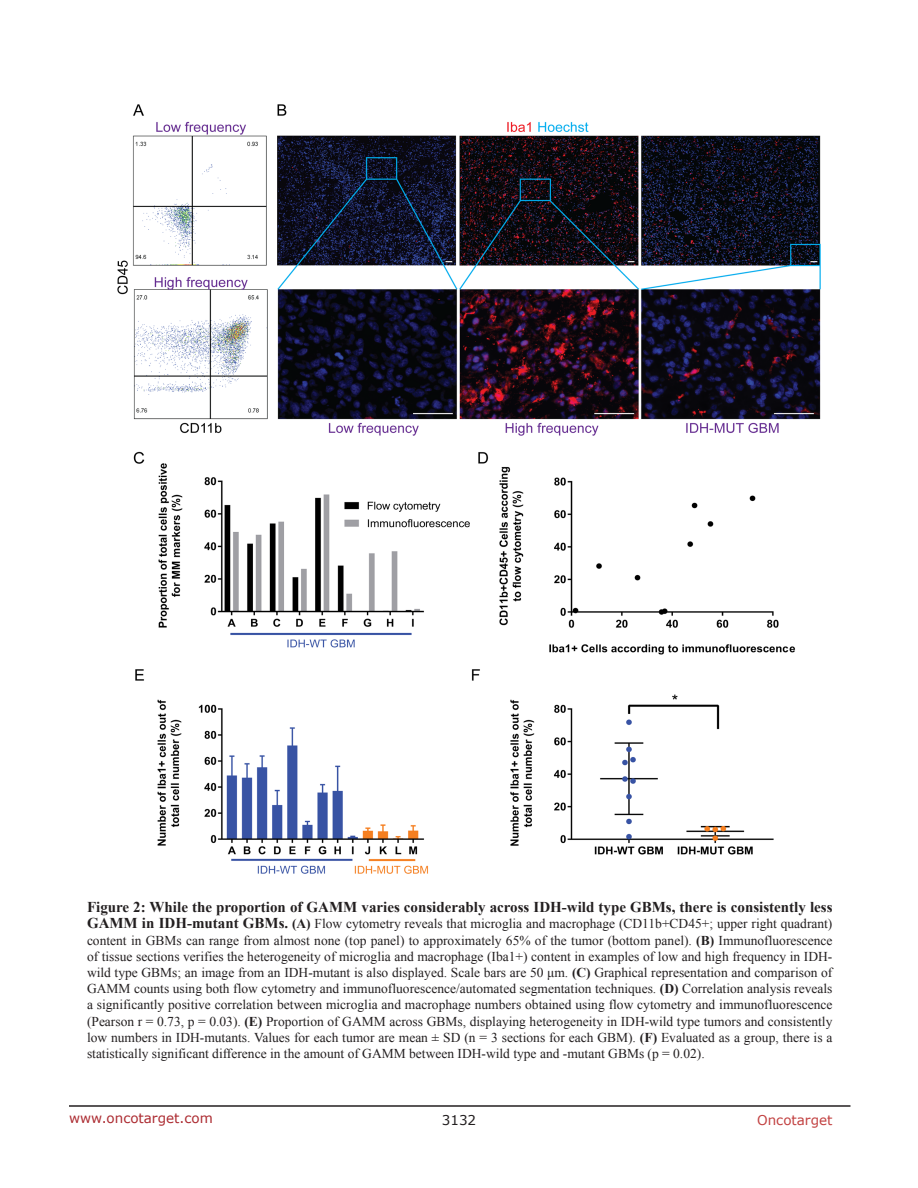
<style>
.page{position:relative;width:918px;height:1188px;background:#fff}
.page>*{position:absolute;margin:0;border:0;box-sizing:border-box;transform-origin:0 0}
.figuretext{font:700 15px "Times New Roman";color:#231f20}
.figuretext-2{font:13.5px/16.2px "Times New Roman";color:#231f20;text-align:justify}
.t1{font:13.5px "Verdana";color:#ac2b31}
.t2{font:13.5px "Verdana";color:#c24141}
.t3{font:13.5px "Verdana";color:#231f20}
.s1{font-weight:700;font-size:15px}
.s2{font-weight:700}
</style>
<div class="page">
<hr style="left:69px;top:1105px;width:781px;height:2px;background:#231f20">
<img style="left:118px;top:104px;width:703px;height:769px">
<p class="figuretext" style="left:87px;top:897px;width:747px">Figure 2: While the proportion of GAMM varies considerably across IDH-wild type GBMs, there is consistently less</p>
<p class="figuretext-2" style="left:87px;top:916px;width:747px"><span class="s1">GAMM in IDH-mutant GBMs.</span> <span class="s2">(A)</span> Flow cytometry reveals that microglia and macrophage (CD11b+CD45+; upper right quadrant) content in GBMs can range from almost none (top panel) to approximately 65% of the tumor (bottom panel). <span class="s2">(B)</span> Immunofluorescence of tissue sections verifies the heterogeneity of microglia and macrophage (Iba1+) content in examples of low and high frequency in IDH&shy;wild type GBMs; an image from an IDH-mutant is also displayed. Scale bars are 50 μm. <span class="s2">(C)</span> Graphical representation and comparison of GAMM counts using both flow cytometry and immunofluorescence/automated segmentation techniques. <span class="s2">(D)</span> Correlation analysis reveals a significantly positive correlation between microglia and macrophage numbers obtained using flow cytometry and immunofluorescence (Pearson r = 0.73, p = 0.03). <span class="s2">(E)</span> Proportion of GAMM across GBMs, displaying heterogeneity in IDH-wild type tumors and consistently low numbers in IDH-mutants. Values for each tumor are mean ± SD (n = 3 sections for each GBM). <span class="s2">(F)</span> Evaluated as a group, there is a statistically significant difference in the amount of GAMM between IDH-wild type and -mutant GBMs (p = 0.02).</p>
<p class="t1" style="left:69px;top:1109px;width:145px">www.oncotarget.com</p>
<p class="t3" style="left:442px;top:1111px;width:36px">3132</p>
<p class="t2" style="left:757px;top:1111px;width:77px">Oncotarget</p>
</div>
